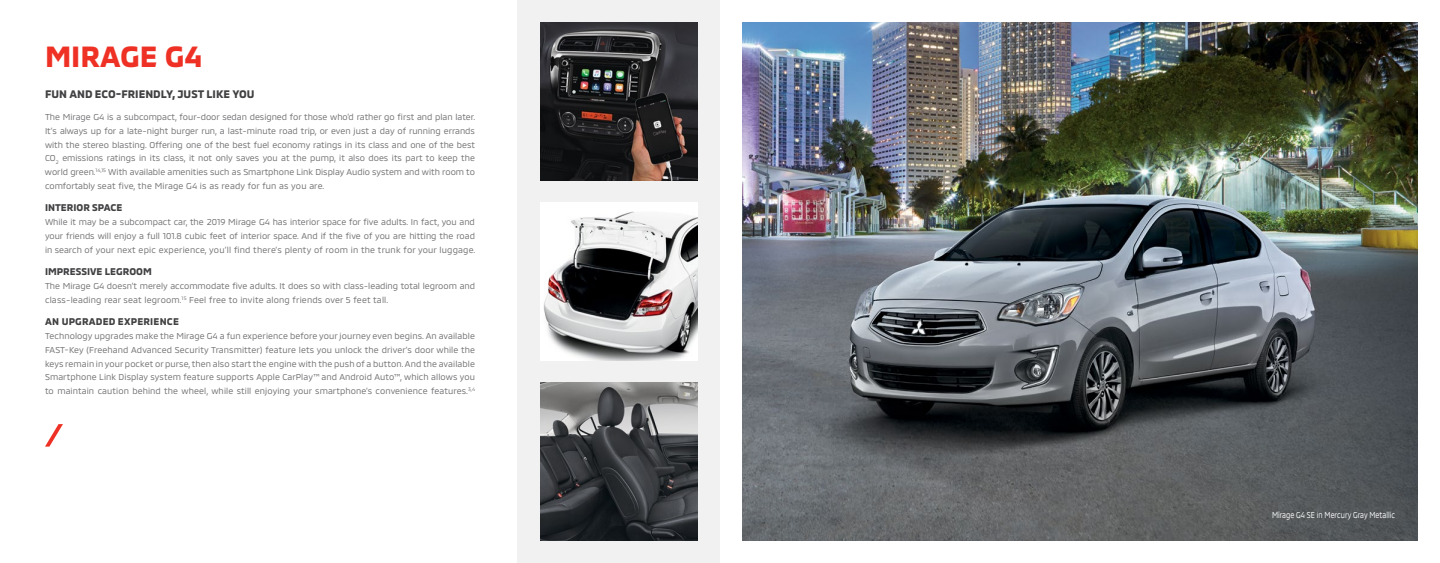
<style>
.page{position:relative;width:1440px;height:563px;background:#fff}
.page>*{position:absolute;margin:0;border:0;box-sizing:border-box;transform-origin:0 0}
.t1{font:700 30px "MMC";color:#ee3124}
.t2{font:700 11.25px "MMC";color:#414042}
.t3{font:700 10px "MMC";color:#414042}
.t4{font:700 10px "MMC";letter-spacing:.02em;color:#414042}
.t5{font:8.75px/13.8px "MMC";letter-spacing:.01em;color:#717073;text-align:justify}
.t6{font:8.75px "MMC";color:#fff;scale:.8 1}
</style>
<div class="page">
<div style="left:518px;top:0;width:202px;height:562px;background:#f1f1f1"></div>
<img style="left:540px;top:203px;width:158px;height:157px">
<img style="left:742px;top:22px;width:676px;height:518px">
<img style="left:540px;top:22px;width:158px;height:158px">
<img style="left:540px;top:382px;width:158px;height:158px">
<svg style="left:45px;top:424px;width:18px;height:22px"></svg>
<h1 class="t1" style="left:45px;top:32px;width:158px">MIRAGE G4</h1>
<p class="t2" style="left:45px;top:85px;width:211px">FUN AND ECO-FRIENDLY, JUST LIKE YOU</p>
<p class="t5" style="left:45px;top:109px;width:432px">The Mirage G4 is a subcompact, four-door sedan designed for those who’d rather go first and plan later.<br>It’s always up for a late-night burger run, a last-minute road trip, or even just a day of running errands with the stereo blasting. Offering one of the best fuel economy ratings in its class and one of the best CO<sub>2</sub> emissions ratings in its class, it not only saves you at the pump, it also does its part to keep the world green.<sup>14,15</sup> With available amenities such as Smartphone Link Display Audio system and with room to comfortably seat five, the Mirage G4 is as ready for fun as you are.</p>
<p class="t3" style="left:45px;top:200px;width:79px">INTERIOR SPACE</p>
<p class="t5" style="left:45px;top:214px;width:432px">While it may be a subcompact car, the 2019 Mirage G4 has interior space for five adults. In fact, you and your friends will enjoy a full 101.8 cubic feet of interior space. And if the five of you are hitting the road in search of your next epic experience, you’ll find there’s plenty of room in the trunk for your luggage.</p>
<p class="t3" style="left:45px;top:264px;width:108px">IMPRESSIVE LEGROOM</p>
<p class="t5" style="left:45px;top:278px;width:432px">The Mirage G4 doesn’t merely accommodate five adults. It does so with class-leading total legroom and class-leading rear seat legroom.<sup>15</sup> Feel free to invite along friends over 5 feet tall.</p>
<p class="t4" style="left:45px;top:314px;width:136px">AN UPGRADED EXPERIENCE</p>
<p class="t5" style="left:45px;top:328px;width:432px">Technology upgrades make the Mirage G4 a fun experience before your journey even begins. An available FAST-Key (Freehand Advanced Security Transmitter) feature lets you unlock the driver’s door while the keys remain in your pocket or purse, then also start the engine with the push of a button. And the available Smartphone Link Display system feature supports Apple CarPlay™ and Android Auto™, which allows you to maintain caution behind the wheel, while still enjoying your smartphone’s convenience features.<sup>3,4</sup></p>
<p class="t6" style="left:1272px;top:507px;width:155px">Mirage G4 SE in Mercury Gray Metallic</p>
</div>
